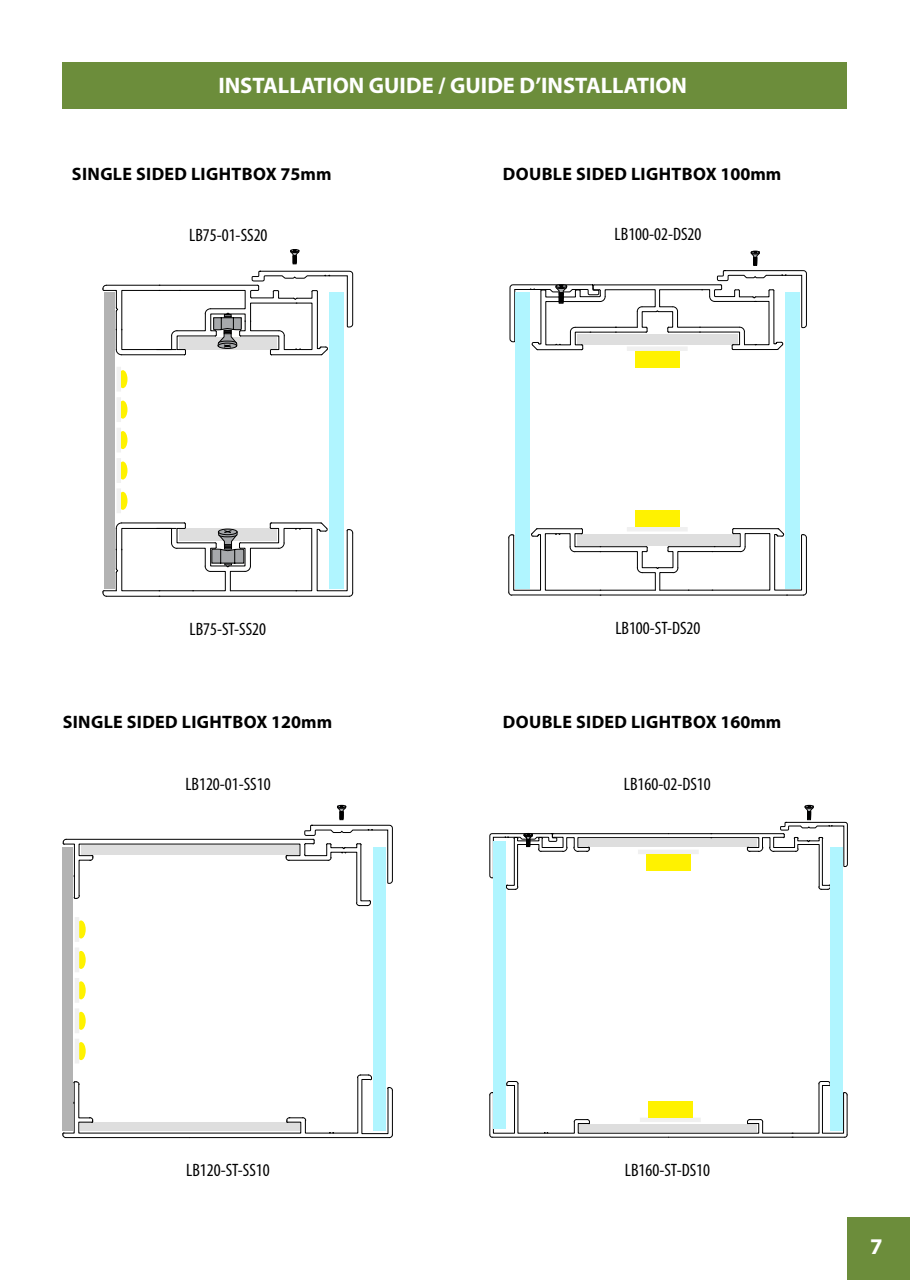
<style>
.page{position:relative;width:910px;height:1280px;background:#fff}
.page>*{position:absolute;margin:0;border:0;box-sizing:border-box;transform-origin:0 0}
.t1{font:700 22.5px "Myriad Pro";color:#fff}
.t2{font:condensed 18px "Myriad Pro";color:#000}
.t3{font:700 18px "Myriad Pro";letter-spacing:.02em;color:#000}
</style>
<div class="page">
<div style="left:847px;top:1217px;width:63px;height:63px;background:#6c8d3b"></div>
<div style="left:63px;top:63px;width:784px;height:46px;background:#6c8d3b"></div>
<div style="left:118px;top:370px;width:9px;height:18px;background:#fff200;border-radius:50%"></div>
<hr style="left:117px;top:367px;width:4px;height:25px;background:#f0f0f0">
<div style="left:118px;top:401px;width:9px;height:18px;background:#fff200;border-radius:50%"></div>
<hr style="left:117px;top:397px;width:4px;height:25px;background:#f0f0f0">
<div style="left:118px;top:431px;width:9px;height:18px;background:#fff200;border-radius:50%"></div>
<hr style="left:117px;top:428px;width:4px;height:24px;background:#f0f0f0">
<div style="left:118px;top:461px;width:9px;height:18px;background:#fff200;border-radius:50%"></div>
<hr style="left:117px;top:458px;width:4px;height:25px;background:#f0f0f0">
<div style="left:118px;top:492px;width:9px;height:18px;background:#fff200;border-radius:50%"></div>
<hr style="left:117px;top:488px;width:4px;height:25px;background:#f0f0f0">
<hr style="left:627px;top:527px;width:61px;height:4px;background:#f0f0f0">
<svg style="left:76px;top:920px;width:10px;height:18px"></svg>
<hr style="left:75px;top:917px;width:4px;height:25px;background:#f0f0f0">
<svg style="left:76px;top:951px;width:10px;height:18px"></svg>
<hr style="left:75px;top:947px;width:4px;height:25px;background:#f0f0f0">
<svg style="left:76px;top:981px;width:10px;height:18px"></svg>
<hr style="left:75px;top:978px;width:4px;height:25px;background:#f0f0f0">
<svg style="left:76px;top:1012px;width:10px;height:18px"></svg>
<hr style="left:75px;top:1008px;width:4px;height:25px;background:#f0f0f0">
<svg style="left:76px;top:1042px;width:10px;height:18px"></svg>
<hr style="left:75px;top:1039px;width:4px;height:24px;background:#f0f0f0">
<svg style="left:102px;top:522px;width:251px;height:75px"></svg>
<svg style="left:508px;top:528px;width:299px;height:68px"></svg>
<svg style="left:62px;top:1074px;width:331px;height:64px"></svg>
<svg style="left:489px;top:1081px;width:359px;height:57px"></svg>
<svg style="left:102px;top:270px;width:251px;height:86px"></svg>
<div style="left:330px;top:293px;width:14px;height:296px;background:#b0f5ff"></div>
<div style="left:104px;top:293px;width:10px;height:296px;background:#b3b3b3"></div>
<div style="left:515px;top:293px;width:15px;height:296px;background:#b0f5ff"></div>
<div style="left:785px;top:293px;width:15px;height:296px;background:#b0f5ff"></div>
<div style="left:373px;top:847px;width:12px;height:283px;background:#b0f5ff"></div>
<div style="left:494px;top:841px;width:12px;height:287px;background:#b0f5ff"></div>
<div style="left:831px;top:847px;width:12px;height:283px;background:#b0f5ff"></div>
<div style="left:62px;top:847px;width:10px;height:283px;background:#b3b3b3"></div>
<svg style="left:290px;top:249px;width:10px;height:15px"></svg>
<svg style="left:509px;top:251px;width:298px;height:100px"></svg>
<svg style="left:62px;top:805px;width:331px;height:101px"></svg>
<svg style="left:489px;top:805px;width:359px;height:85px"></svg>
<div style="left:648px;top:1101px;width:44px;height:16px;background:#fff200"></div>
<div style="left:646px;top:854px;width:44px;height:17px;background:#fff200"></div>
<div style="left:635px;top:510px;width:44px;height:17px;background:#fff200"></div>
<div style="left:635px;top:351px;width:44px;height:16px;background:#fff200"></div>
<p class="t1" style="left:218px;top:71px;width:470px">INSTALLATION GUIDE / GUIDE D’INSTALLATION</p>
<p class="t3" style="left:72px;top:162px;width:261px">SINGLE SIDED LIGHTBOX 75mm</p>
<p class="t3" style="left:503px;top:162px;width:280px">DOUBLE SIDED LIGHTBOX 100mm</p>
<p class="t2" style="left:189px;top:225px;width:80px">LB75-01-SS20</p>
<p class="t2" style="left:615px;top:223px;width:88px">LB100-02-DS20</p>
<p class="t2" style="left:189px;top:618px;width:78px">LB75-ST-SS20</p>
<p class="t2" style="left:615px;top:617px;width:87px">LB100-ST-DS20</p>
<p class="t3" style="left:63px;top:711px;width:271px">SINGLE SIDED LIGHTBOX 120mm</p>
<p class="t3" style="left:503px;top:711px;width:280px">DOUBLE SIDED LIGHTBOX 160mm</p>
<p class="t2" style="left:185px;top:773px;width:87px">LB120-01-SS10</p>
<p class="t2" style="left:624px;top:773px;width:88px">LB160-02-DS10</p>
<p class="t2" style="left:186px;top:1159px;width:85px">LB120-ST-SS10</p>
<p class="t2" style="left:625px;top:1159px;width:87px">LB160-ST-DS10</p>
<p class="t1" style="left:870px;top:1232px;width:14px">7</p>
</div>
